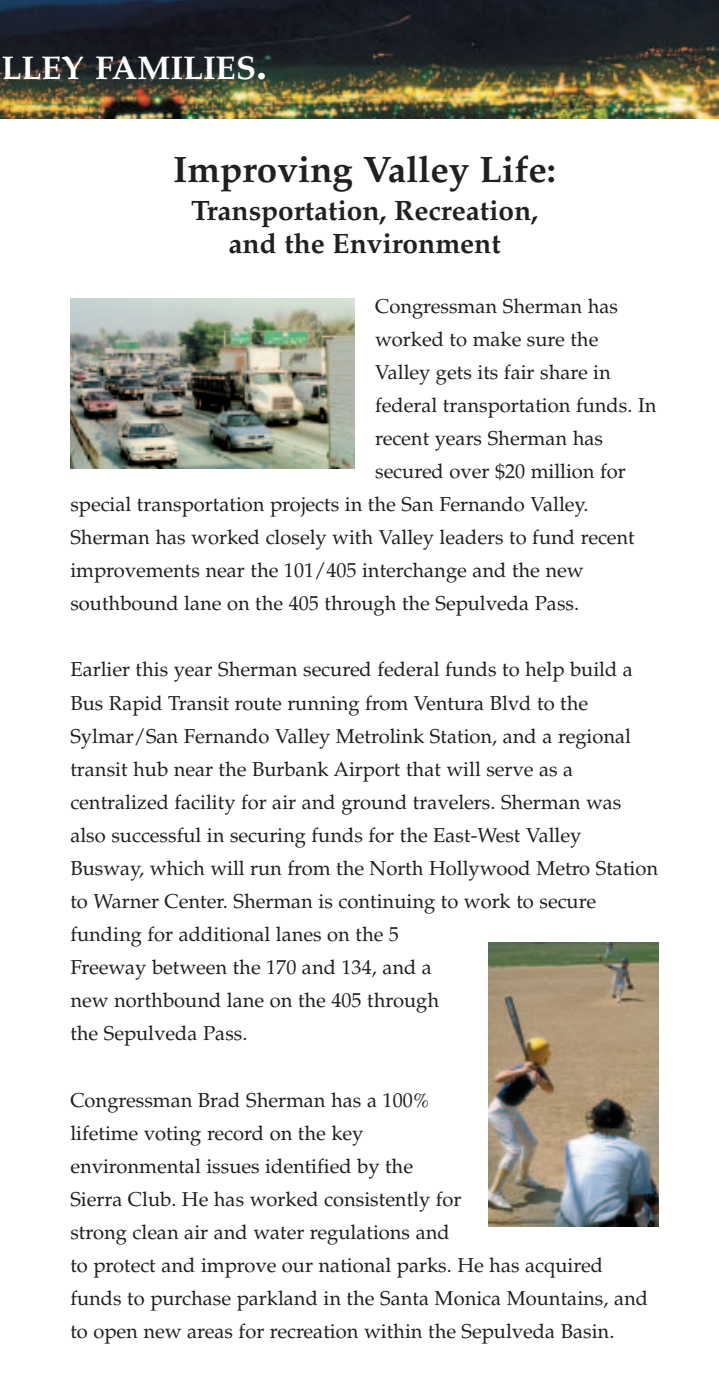
<style>
.page{position:relative;width:719px;height:1384px;background:#fff}
.page>*{position:absolute;margin:0;border:0;box-sizing:border-box;transform-origin:0 0}
.t1{font:700 36.75px "Palatino";color:#231f20}
.t2{font:700 32.9px "Palatino";color:#fff}
.t3{font:700 28px/33.6px "Palatino";color:#231f20;text-align:center}
.t4{font:20.12px/33.1px "Palatino";color:#231f20}
.s1{font-size:43.75px}
</style>
<div class="page">
<img style="left:0;top:0;width:718px;height:118px">
<img style="left:70px;top:298px;width:284px;height:170px">
<img style="left:488px;top:943px;width:170px;height:283px">
<h2 class="t2" style="left:1px;top:48px;width:267px">LLEY FAMILIES<span class="s1">.</span></h2>
<h1 class="t1" style="left:173px;top:148px;width:384px">Improving Valley Life:</h1>
<h3 class="t3" style="left:191px;top:193px;width:348px">Transportation, Recreation, and the Environment</h3>
<p class="t4" style="left:375px;top:289px;width:244px">Congressman Sherman has</p>
<p class="t4" style="left:375px;top:322px;width:225px">worked to make sure the</p>
<p class="t4" style="left:375px;top:355px;width:237px">Valley gets its fair share in</p>
<p class="t4" style="left:375px;top:388px;width:283px">federal transportation funds. In</p>
<p class="t4" style="left:375px;top:421px;width:229px">recent years Sherman has</p>
<p class="t4" style="left:375px;top:454px;width:252px">secured over $20 million for</p>
<p class="t4" style="left:70px;top:488px;width:519px">special transportation projects in the San Fernando Valley.</p>
<p class="t4" style="left:70px;top:521px;width:566px">Sherman has worked closely with Valley leaders to fund recent</p>
<p class="t4" style="left:70px;top:554px;width:514px">improvements near the 101/405 interchange and the new</p>
<p class="t4" style="left:70px;top:587px;width:510px">southbound lane on the 405 through the Sepulveda Pass.</p>
<p class="t4" style="left:70px;top:653px;width:589px">Earlier this year Sherman secured federal funds to help build a Bus Rapid Transit route running from Ventura Blvd to the Sylmar/San Fernando Valley Metrolink Station, and a regional transit hub near the Burbank Airport that will serve as a centralized facility for air and ground travelers. Sherman was also successful in securing funds for the East-West Valley Busway, which will run from the North Hollywood Metro Station to Warner Center. Sherman is continuing to work to secure funding for additional lanes on the 5<br>Freeway between the 170 and 134, and a<br>new northbound lane on the 405 through<br>the Sepulveda Pass.</p>
<p class="t4" style="left:70px;top:1083px;width:579px">Congressman Brad Sherman has a 100%<br>lifetime voting record on the key<br>environmental issues identified by the<br>Sierra Club. He has worked consistently for<br>strong clean air and water regulations and<br>to protect and improve our national parks. He has acquired funds to purchase parkland in the Santa Monica Mountains, and to open new areas for recreation within the Sepulveda Basin.</p>
</div>
